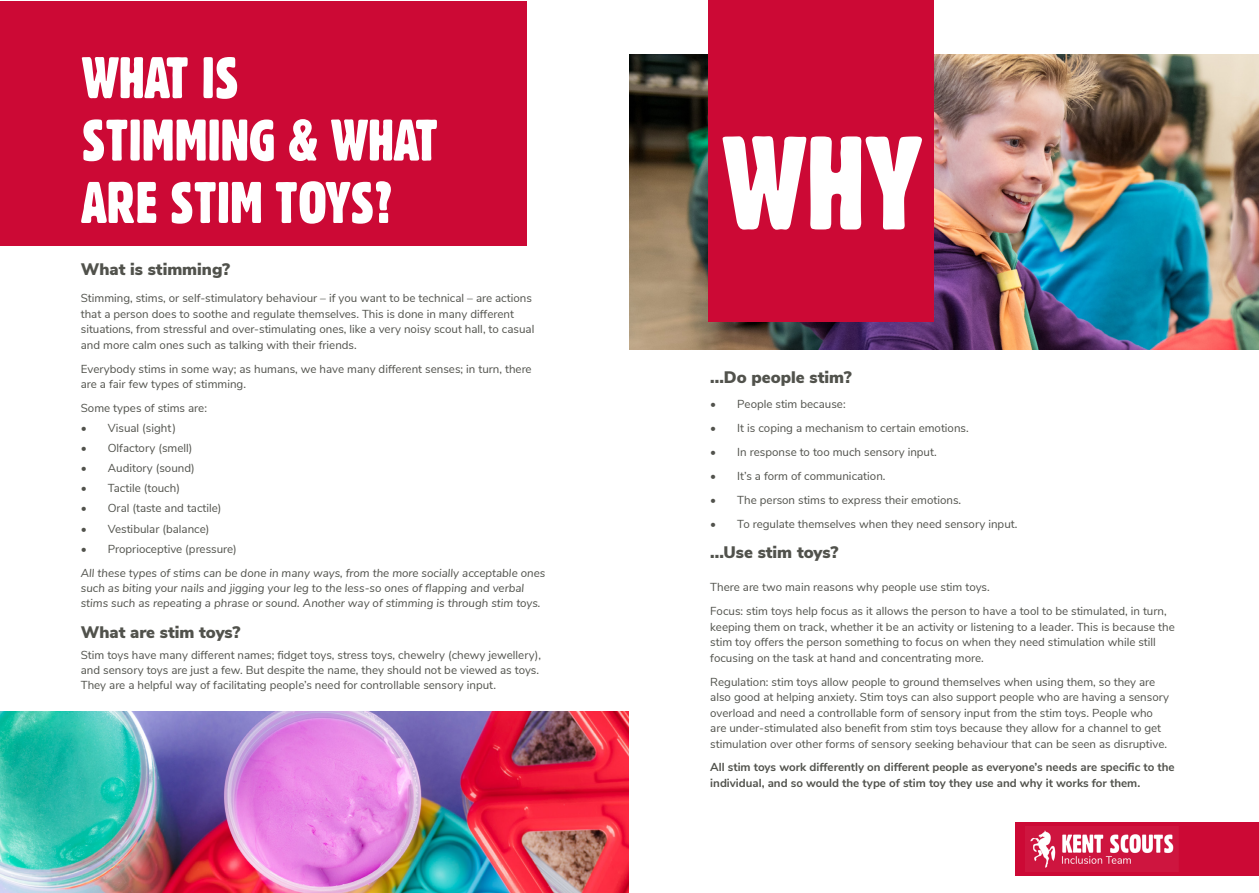
<style>
.page{position:relative;width:1259px;height:893px;background:#fff}
.page>*{position:absolute;margin:0;border:0;box-sizing:border-box;transform-origin:0 0}
._70_Header_white_Bebas_Neue{font:129.15px "Gothic 821 Condensed BT";color:#fff}
._70_Header_white_Bebas_Neue-2{font:57px/62.4px "Gothic 821 Condensed BT";color:#fff}
._17_Content_black_Titillium_Web{font:900 16.65px "Nunito Sans";color:#51524c}
._8_Content_black_Source_Sans_Pro{font:11.55px/15.5px "Nunito Sans";color:#51524c}
._8_Content_black_Source_Sans_Pro-2{font:italic 11.55px/15.5px "Nunito Sans";color:#51524c}
._8_Content_black_Source_Sans_Pro-3{font:700 11.55px/15.5px "Nunito Sans";color:#51524c}
</style>
<div class="page">
<img style="left:629px;top:54px;width:630px;height:296px">
<div style="left:0;top:1px;width:526px;height:245px;background:#cc0935"></div>
<div style="left:708px;top:0;width:226px;height:322px;background:#cc0935"></div>
<img style="left:0;top:711px;width:629px;height:182px">
<div style="left:1015px;top:822px;width:244px;height:53px;background:#cc0935"></div>
<img style="left:1025px;top:826px;width:153px;height:45px">
<p class="_70_Header_white_Bebas_Neue-2" style="left:82px;top:46px;width:159px">WHAT IS</p>
<p class="_70_Header_white_Bebas_Neue-2" style="left:82px;top:109px;width:358px">STIMMING &amp; WHAT<br>ARE STIM TOYS?</p>
<p class="_17_Content_black_Titillium_Web" style="left:81px;top:257px;width:151px">What is stimming?</p>
<p class="_8_Content_black_Source_Sans_Pro" style="left:81px;top:290px;width:455px">Stimming, stims, or self-stimulatory behaviour – if you want to be technical – are actions that a person does to soothe and regulate themselves. This is done in many different situations, from stressful and over-stimulating ones, like a very noisy scout hall, to casual and more calm ones such as talking with their friends.</p>
<p class="_8_Content_black_Source_Sans_Pro" style="left:81px;top:360px;width:452px">Everybody stims in some way; as humans, we have many different senses; in turn, there are a fair few types of stimming.</p>
<p class="_8_Content_black_Source_Sans_Pro" style="left:81px;top:400px;width:128px">Some types of stims are:</p>
<p class="_8_Content_black_Source_Sans_Pro" style="left:81px;top:420px;width:97px">• Visual (sight)</p>
<p class="_8_Content_black_Source_Sans_Pro" style="left:81px;top:440px;width:113px">• Olfactory (smell)</p>
<p class="_8_Content_black_Source_Sans_Pro" style="left:81px;top:460px;width:115px">• Auditory (sound)</p>
<p class="_8_Content_black_Source_Sans_Pro" style="left:81px;top:480px;width:101px">• Tactile (touch)</p>
<p class="_8_Content_black_Source_Sans_Pro" style="left:81px;top:500px;width:142px">• Oral (taste and tactile)</p>
<p class="_8_Content_black_Source_Sans_Pro" style="left:81px;top:520px;width:130px">• Vestibular (balance)</p>
<p class="_8_Content_black_Source_Sans_Pro" style="left:81px;top:540px;width:158px">• Proprioceptive (pressure)</p>
<p class="_8_Content_black_Source_Sans_Pro-2" style="left:81px;top:564px;width:466px">All these types of stims can be done in many ways, from the more socially acceptable ones such as biting your nails and jigging your leg to the less-so ones of flapping and verbal stims such as repeating a phrase or sound. Another way of stimming is through stim toys.</p>
<p class="_17_Content_black_Titillium_Web" style="left:81px;top:620px;width:161px">What are stim toys?</p>
<p class="_8_Content_black_Source_Sans_Pro" style="left:81px;top:646px;width:462px">Stim toys have many different names; fidget toys, stress toys, chewelry (chewy jewellery), and sensory toys are just a few. But despite the name, they should not be viewed as toys.<br>They are a helpful way of facilitating people’s need for controllable sensory input.</p>
<p class="_70_Header_white_Bebas_Neue" style="left:722px;top:105px;width:201px">WHY</p>
<p class="_17_Content_black_Titillium_Web" style="left:710px;top:365px;width:143px">...Do people stim?</p>
<p class="_8_Content_black_Source_Sans_Pro" style="left:710px;top:396px;width:137px">• People stim because:</p>
<p class="_8_Content_black_Source_Sans_Pro" style="left:710px;top:419px;width:260px">• It is coping a mechanism to certain emotions.</p>
<p class="_8_Content_black_Source_Sans_Pro" style="left:710px;top:443px;width:228px">• In response to too much sensory input.</p>
<p class="_8_Content_black_Source_Sans_Pro" style="left:710px;top:467px;width:177px">• It’s a form of communication.</p>
<p class="_8_Content_black_Source_Sans_Pro" style="left:710px;top:491px;width:252px">• The person stims to express their emotions.</p>
<p class="_8_Content_black_Source_Sans_Pro" style="left:710px;top:515px;width:309px">• To regulate themselves when they need sensory input.</p>
<p class="_17_Content_black_Titillium_Web" style="left:710px;top:540px;width:130px">...Use stim toys?</p>
<p class="_8_Content_black_Source_Sans_Pro" style="left:710px;top:579px;width:281px">There are two main reasons why people use stim toys.</p>
<p class="_8_Content_black_Source_Sans_Pro" style="left:710px;top:603px;width:466px">Focus: stim toys help focus as it allows the person to have a tool to be stimulated, in turn, keeping them on track, whether it be an activity or listening to a leader. This is because the stim toy offers the person something to focus on when they need stimulation while still focusing on the task at hand and concentrating more.</p>
<p class="_8_Content_black_Source_Sans_Pro" style="left:710px;top:673px;width:460px">Regulation: stim toys allow people to ground themselves when using them, so they are also good at helping anxiety. Stim toys can also support people who are having a sensory overload and need a controllable form of sensory input from the stim toys. People who are under-stimulated also benefit from stim toys because they allow for a channel to get stimulation over other forms of sensory seeking behaviour that can be seen as disruptive.</p>
<p class="_8_Content_black_Source_Sans_Pro-3" style="left:710px;top:759px;width:466px">All stim toys work differently on different people as everyone’s needs are specific to the individual, and so would the type of stim toy they use and why it works for them.</p>
</div>
